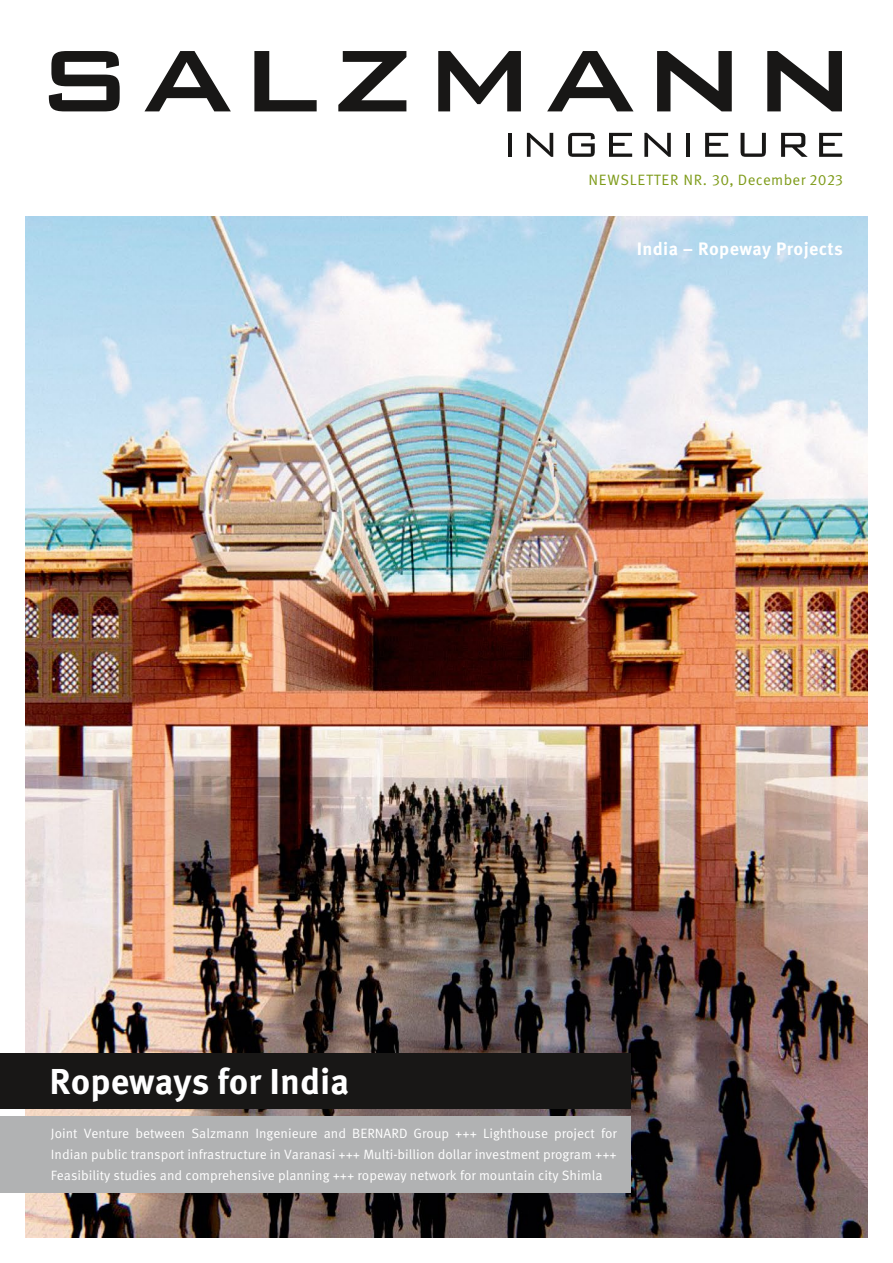
<style>
.page{position:relative;width:893px;height:1263px;background:#fff}
.page>*{position:absolute;margin:0;border:0;box-sizing:border-box;transform-origin:0 0}
.t1{font:700 36px "Meta Pro";color:#fff}
.t2{font:700 18px "Meta Pro";letter-spacing:.02em;color:#fff}
.t3{font:15px "Meta Pro";letter-spacing:.02em;color:#7e9b19}
.t4{font:13.5px/21px "Meta Pro";color:#fff;text-align:justify}
</style>
<div class="page">
<img style="left:26px;top:217px;width:841px;height:1020px">
<svg style="left:49px;top:51px;width:71px;height:60px"></svg>
<svg style="left:144px;top:51px;width:87px;height:60px"></svg>
<svg style="left:254px;top:51px;width:63px;height:60px"></svg>
<svg style="left:338px;top:51px;width:68px;height:60px"></svg>
<svg style="left:438px;top:51px;width:83px;height:60px"></svg>
<svg style="left:547px;top:51px;width:86px;height:60px"></svg>
<svg style="left:657px;top:51px;width:75px;height:60px"></svg>
<svg style="left:767px;top:51px;width:75px;height:60px"></svg>
<hr style="left:508px;top:133px;width:4px;height:24px;background:#181716">
<svg style="left:527px;top:133px;width:26px;height:24px"></svg>
<svg style="left:568px;top:133px;width:27px;height:24px"></svg>
<svg style="left:609px;top:133px;width:23px;height:24px"></svg>
<svg style="left:644px;top:133px;width:27px;height:24px"></svg>
<hr style="left:686px;top:133px;width:4px;height:24px;background:#181716">
<svg style="left:705px;top:133px;width:23px;height:24px"></svg>
<svg style="left:741px;top:133px;width:25px;height:24px"></svg>
<svg style="left:781px;top:133px;width:27px;height:24px"></svg>
<svg style="left:819px;top:133px;width:23px;height:24px"></svg>
<div style="left:0;top:1053px;width:631px;height:56px;background:#181716"></div>
<div style="left:0;top:1116px;width:631px;height:76px;background:#b1b2b3"></div>
<p class="t3" style="left:588px;top:170px;width:256px">NEWSLETTER NR. 30, December 2023</p>
<h2 class="t2" style="left:637px;top:237px;width:208px">India – Ropeway Projects</h2>
<h1 class="t1" style="left:50px;top:1059px;width:301px">Ropeways for India</h1>
<p class="t4" style="left:51px;top:1123px;width:567px">Joint Venture between Salzmann Ingenieure and BERNARD Group +++ Lighthouse project for Indian public transport infrastructure in Varanasi +++ Multi-billion dollar investment program +++ Feasibility studies and comprehensive planning +++ ropeway network for mountain city Shimla</p>
</div>
